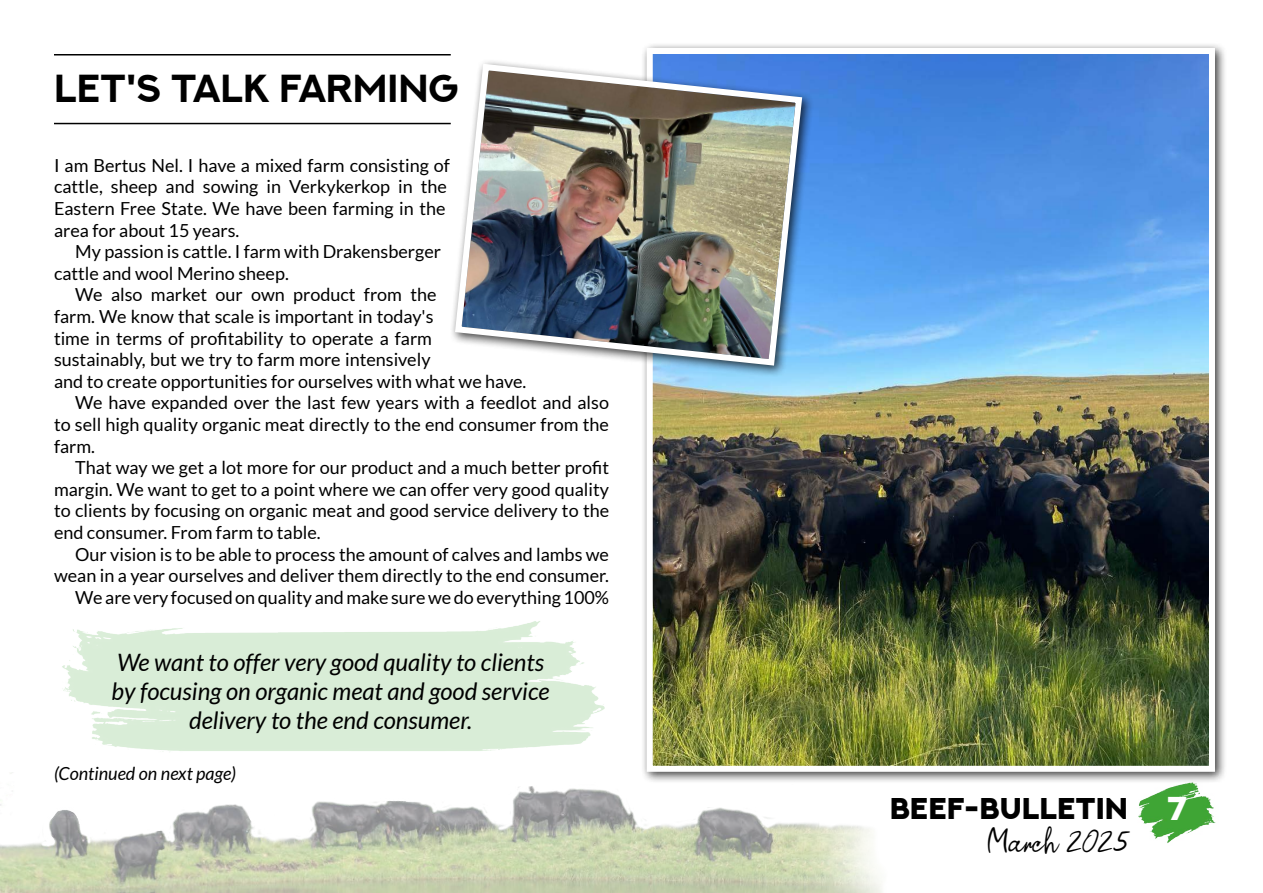
<style>
.page{position:relative;width:1263px;height:893px;background:#fff}
.page>*{position:absolute;margin:0;border:0;box-sizing:border-box;transform-origin:0 0}
.t1{font:700 39px "NEXTART";color:#000}
.t2{font:33px "Paul Signature";color:#000}
.t3{font:800 30px "NEXTART";color:#000}
.t4{font:italic 24px/28.8px "Lato";color:#000;text-align:center}
.t5{font:18px/21.6px "Lato";color:#000}
.t6{font:italic 18px "Lato";color:#000}
.s1{font-size:33px;color:#fff}
</style>
<div class="page">
<img style="left:1138px;top:784px;width:78px;height:59px">
<img style="left:0;top:773px;width:882px;height:120px">
<div style="left:641px;top:42px;width:586px;height:742px;background:#000;opacity:.75"></div>
<img style="left:644px;top:45px;width:574px;height:730px">
<div style="left:449px;top:58px;width:365px;height:319px;background:#000;opacity:.75"></div>
<img style="left:452px;top:60px;width:353px;height:309px">
<hr style="left:54px;top:123px;width:397px;height:1px;background:#000">
<hr style="left:54px;top:54px;width:397px;height:2px;background:#000">
<img style="left:62px;top:621px;width:543px;height:130px">
<h1 class="t1" style="left:54px;top:65px;width:406px">LET'S TALK FARMING</h1>
<p class="t5" style="left:54px;top:154px;width:398px">I am Bertus Nel. I have a mixed farm consisting of cattle, sheep and sowing in Verkykerkop in the Eastern Free State. We have been farming in the area for about 15 years.</p>
<p class="t5" style="left:54px;top:241px;width:388px;text-indent:21px">My passion is cattle. I farm with Drakensberger cattle and wool Merino sheep.</p>
<p class="t5" style="left:75px;top:284px;width:363px">We also market our own product from the</p>
<p class="t5" style="left:54px;top:306px;width:381px">farm. We know that scale is important in today's</p>
<p class="t5" style="left:54px;top:327px;width:379px">time in terms of profitability to operate a farm</p>
<p class="t5" style="left:54px;top:349px;width:378px">sustainably, but we try to farm more intensively</p>
<p class="t5" style="left:54px;top:370px;width:474px">and to create opportunities for ourselves with what we have.</p>
<p class="t5" style="left:75px;top:392px;width:535px">We have expanded over the last few years with a feedlot and also</p>
<p class="t5" style="left:54px;top:414px;width:557px">to sell high quality organic meat directly to the end consumer from the</p>
<p class="t5" style="left:54px;top:435px;width:43px">farm.</p>
<p class="t5" style="left:75px;top:457px;width:535px">That way we get a lot more for our product and a much better profit</p>
<p class="t5" style="left:54px;top:478px;width:557px">margin. We want to get to a point where we can offer very good quality</p>
<p class="t5" style="left:54px;top:500px;width:557px">to clients by focusing on organic meat and good service delivery to the</p>
<p class="t5" style="left:54px;top:522px;width:268px">end consumer. From farm to table.</p>
<p class="t5" style="left:75px;top:543px;width:535px">Our vision is to be able to process the amount of calves and lambs we</p>
<p class="t5" style="left:54px;top:565px;width:557px">wean in a year ourselves and deliver them directly to the end consumer.</p>
<p class="t5" style="left:75px;top:586px;width:535px">We are very focused on quality and make sure we do everything 100%</p>
<h3 class="t4" style="left:112px;top:649px;width:439px">We want to offer very good quality to clients by focusing on organic meat and good service delivery to the end consumer.</h3>
<p class="t6" style="left:54px;top:764px;width:184px">(Continued on next page)</p>
<h3 class="t3" style="left:890px;top:790px;width:299px">BEEF-BULLETIN <span class="s1">7</span></h3>
<h2 class="t2" style="left:986px;top:820px;width:143px">March 2025</h2>
</div>
